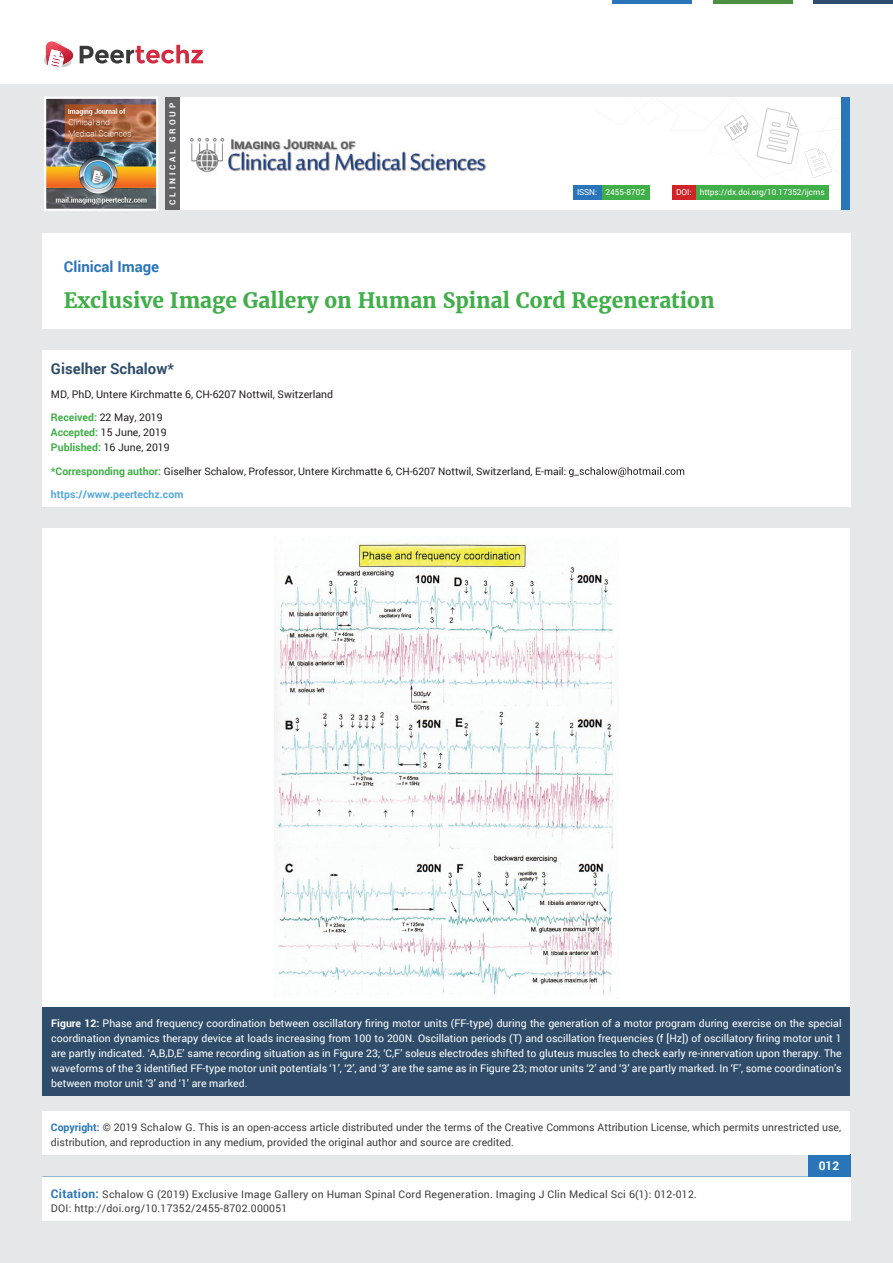
<style>
.page{position:relative;width:893px;height:1263px;background:#e6e7e9}
.page>*{position:absolute;margin:0;border:0;box-sizing:border-box;transform-origin:0 0}
.t1{font:700 21px "Merriweather";color:#40ae49}
.t2{font:700 15px "Roboto";color:#2f4d6a}
.t3{font:700 15px "Roboto";color:#2a75ba}
.t4{font:700 12px "Roboto";color:#fff}
.t5{font:10.5px/15px "Roboto";color:#fff;text-align:justify}
.t6{font:10.5px/15px "Roboto";color:#3e3e3f}
.t7{font:10.5px/13.5px "Roboto";letter-spacing:.02em;color:#3e3e3f}
.t8{font:10.5px/15px "Roboto";color:#231f20}
.t9{font:700 10.5px "Roboto";color:#56a7dc}
.t10{font:10.35px "Roboto";color:#231f20}
.t11{font:8.25px "Roboto";letter-spacing:-.005em;color:#fff}
.t12{font:700 8.25px "Roboto";letter-spacing:.34em;color:#fff}
.s1{font-weight:700;color:#40ae49}
.s2{font-weight:700;font-size:10.5px;color:#40ae49}
.s3{font-weight:700}
.s4{font-weight:700;color:#2a75ba}
.s5{font-weight:700;font-size:12px;color:#2a75ba}
</style>
<div class="page">
<div style="left:165px;top:98px;width:684px;height:112px;background:#fff"></div>
<svg style="left:596px;top:100px;width:245px;height:78px"></svg>
<div style="left:841px;top:98px;width:8px;height:112px;background:#2a75ba"></div>
<img style="left:47px;top:100px;width:108px;height:108px">
<div style="left:44px;top:97px;width:114px;height:114px;border:2px solid #fff"></div>
<div style="left:0;top:0;width:893px;height:83px;background:#fff"></div>
<svg style="left:44px;top:41px;width:159px;height:27px"></svg>
<hr style="left:713px;top:0;width:79px;height:3px;background:#4b9041">
<hr style="left:612px;top:0;width:80px;height:3px;background:#2a75ba">
<hr style="left:813px;top:0;width:80px;height:3px;background:#2f4d6a">
<div style="left:808px;top:1154px;width:42px;height:49px;background:#2a75ba"></div>
<div style="left:695px;top:185px;width:134px;height:15px;background:#40ae49"></div>
<div style="left:672px;top:185px;width:24px;height:15px;background:#d1232a"></div>
<div style="left:601px;top:186px;width:48px;height:14px;background:#40ae49"></div>
<div style="left:573px;top:185px;width:28px;height:15px;background:#2a75ba"></div>
<img style="left:190px;top:138px;width:296px;height:35px">
<div style="left:165px;top:98px;width:15px;height:112px;background:#636366"></div>
<div style="left:42px;top:233px;width:808px;height:96px;background:#fff"></div>
<div style="left:42px;top:350px;width:808px;height:157px;background:#fff"></div>
<svg style="left:569px;top:467px;width:115px;height:10px"></svg>
<div style="left:42px;top:1111px;width:808px;height:43px;background:#fff"></div>
<div style="left:42px;top:528px;width:808px;height:479px;background:#fff"></div>
<div style="left:42px;top:1007px;width:808px;height:89px;background:#2f4d6a"></div>
<img style="left:274px;top:541px;width:345px;height:458px">
<div style="left:42px;top:1177px;width:808px;height:43px;background:#fff"></div>
<p class="t12" style="left:167px;top:205px;width:103px;rotate:-90deg">CLINICAL GROUP</p>
<p class="t11" style="left:577px;top:187px;width:70px">ISSN: 2455-8702</p>
<p class="t11" style="left:676px;top:186px;width:150px">DOI: https://dx.doi.org/10.17352/ijcms</p>
<h2 class="t3" style="left:64px;top:256px;width:97px">Clinical Image</h2>
<h1 class="t1" style="left:64px;top:287px;width:652px">Exclusive Image Gallery on Human Spinal Cord Regeneration</h1>
<h2 class="t2" style="left:51px;top:359px;width:125px">Giselher Schalow*</h2>
<p class="t8" style="left:51px;top:386px;width:284px">MD, PhD, Untere Kirchmatte 6, CH-6207 Nottwil, Switzerland</p>
<p class="t8" style="left:51px;top:410px;width:120px"><span class="s1">Received:</span> 22 May, 2019<br><span class="s1">Accepted:</span> 15 June, 2019<br><span class="s1">Published:</span> 16 June, 2019</p>
<p class="t10" style="left:51px;top:464px;width:517px"><span class="s2">*Corresponding author:</span> Giselher Schalow, Professor, Untere Kirchmatte 6, CH-6207 Nottwil, Switzerland, E-mail:</p>
<p class="t9" style="left:51px;top:487px;width:134px">https://www.peertechz.com</p>
<p class="t5" style="left:51px;top:1015px;width:792px"><span class="s3">Figure 12:</span> Phase and frequency coordination between oscillatory firing motor units (FF-type) during the generation of a motor program during exercise on the special coordination dynamics therapy device at loads increasing from 100 to 200N. Oscillation periods (T) and oscillation frequencies (f [Hz]) of oscillatory firing motor unit 1 are partly indicated. ‘A,B,D,E’ same recording situation as in Figure 23; ‘C,F’ soleus electrodes shifted to gluteus muscles to check early re-innervation upon therapy. The waveforms of the 3 identified FF-type motor unit potentials ‘1’, ‘2’, and ‘3’ are the same as in Figure 23; motor units ‘2’ and ‘3’ are partly marked. In ‘F’, some coordination’s between motor unit ‘3’ and ‘1’ are marked.</p>
<p class="t6" style="left:51px;top:1119px;width:792px"><span class="s4">Copyright:</span> © 2019 Schalow G. This is an open-access article distributed under the terms of the Creative Commons Attribution License, which permits unrestricted use, distribution, and reproduction in any medium, provided the original author and source are credited.</p>
<p class="t7" style="left:51px;top:1188px;width:647px"><span class="s5">Citation:</span> Schalow G (2019) Exclusive Image Gallery on Human Spinal Cord Regeneration. Imaging J Clin Medical Sci 6(1): 012-012.<br>DOI: http://doi.org/10.17352/2455-8702.000051</p>
<p class="t6" style="left:660px;top:1187px;width:32px">6-012.</p>
<p class="t6" style="left:275px;top:1200px;width:14px">45</p>
<p class="t4" style="left:819px;top:1158px;width:22px">012</p>
</div>
